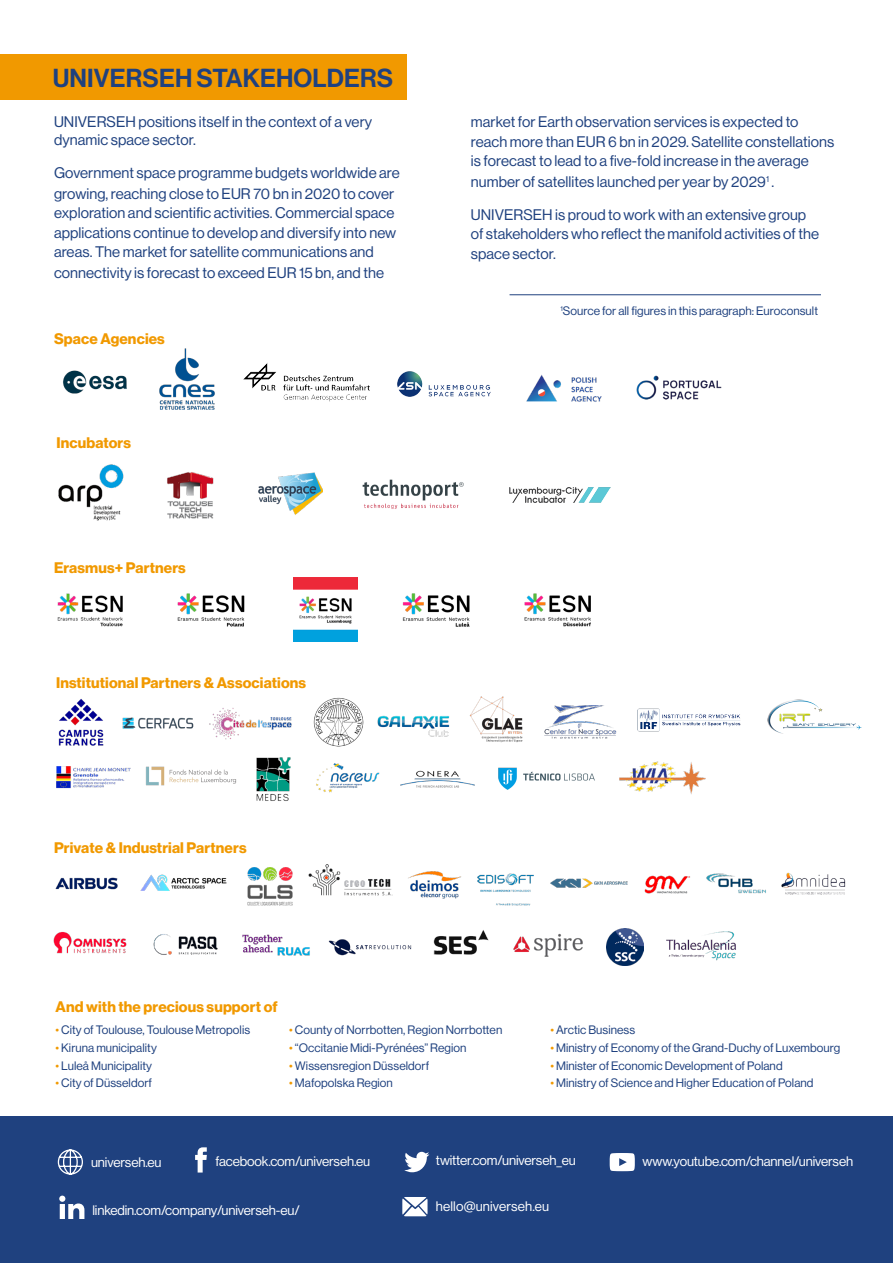
<style>
.page{position:relative;width:893px;height:1263px;background:#fff}
.page>*{position:absolute;margin:0;border:0;box-sizing:border-box;transform-origin:0 0}
.t1{font:25.5px "N Haas Grotesk DS Pro 65 Md";letter-spacing:.005em;color:#1f417f}
.t2{font:15px/19.5px "N Haas Grotesk DS Pro 55 Rg";letter-spacing:.005em;color:#1f417f}
.t3{font:15px "N Haas Grotesk DS Pro 75 Bd";letter-spacing:.01em;color:#f19900}
.t4{font:13.5px "N Haas Grotesk DS Pro 55 Rg";letter-spacing:-.01em;color:#fff}
.t5{font:13.5px "N Haas Grotesk DS Pro 55 Rg";letter-spacing:-.01em;color:#fffefa}
.t6{font:13.5px "N Haas Grotesk DS Pro 55 Rg";letter-spacing:.01em;color:#fff}
.t7{font:12px "N Haas Grotesk DS Pro 55 Rg";letter-spacing:.005em;color:#1f417f}
.s1{color:#f19900}
</style>
<div class="page">
<div style="left:0;top:1117px;width:893px;height:146px;background:#1f417f"></div>
<div style="left:0;top:54px;width:407px;height:45px;background:#f19900"></div>
<svg style="left:58px;top:1149px;width:25px;height:26px"></svg>
<svg style="left:195px;top:1147px;width:12px;height:25px"></svg>
<svg style="left:404px;top:1152px;width:25px;height:20px"></svg>
<svg style="left:59px;top:1195px;width:25px;height:23px"></svg>
<svg style="left:610px;top:1153px;width:25px;height:18px"></svg>
<svg style="left:402px;top:1197px;width:26px;height:19px"></svg>
<img style="left:63px;top:370px;width:64px;height:24px">
<img style="left:159px;top:348px;width:56px;height:62px">
<img style="left:243px;top:363px;width:127px;height:39px">
<img style="left:397px;top:371px;width:94px;height:26px">
<img style="left:526px;top:374px;width:76px;height:28px">
<img style="left:636px;top:375px;width:86px;height:25px">
<img style="left:57px;top:593px;width:66px;height:34px">
<img style="left:177px;top:593px;width:68px;height:34px">
<img style="left:294px;top:577px;width:63px;height:64px">
<img style="left:402px;top:593px;width:68px;height:34px">
<img style="left:524px;top:593px;width:67px;height:34px">
<img style="left:58px;top:699px;width:46px;height:39px">
<img style="left:122px;top:717px;width:71px;height:12px">
<img style="left:212px;top:708px;width:80px;height:22px">
<img style="left:313px;top:697px;width:51px;height:47px">
<img style="left:377px;top:715px;width:73px;height:22px">
<img style="left:469px;top:696px;width:54px;height:46px">
<img style="left:553px;top:705px;width:63px;height:34px">
<img style="left:637px;top:708px;width:104px;height:23px">
<img style="left:767px;top:699px;width:95px;height:35px">
<img style="left:56px;top:738px;width:75px;height:51px">
<img style="left:136px;top:720px;width:111px;height:66px">
<img style="left:256px;top:757px;width:35px;height:44px">
<img style="left:316px;top:744px;width:64px;height:49px">
<img style="left:400px;top:740px;width:77px;height:48px">
<img style="left:491px;top:724px;width:111px;height:66px">
<img style="left:615px;top:731px;width:91px;height:63px">
<img style="left:55px;top:877px;width:63px;height:13px">
<img style="left:140px;top:874px;width:86px;height:17px">
<img style="left:247px;top:867px;width:46px;height:38px">
<img style="left:308px;top:864px;width:85px;height:32px">
<img style="left:408px;top:871px;width:53px;height:28px">
<img style="left:477px;top:873px;width:57px;height:33px">
<img style="left:550px;top:878px;width:78px;height:10px">
<img style="left:644px;top:875px;width:46px;height:19px">
<img style="left:706px;top:873px;width:60px;height:21px">
<img style="left:781px;top:872px;width:65px;height:23px">
<img style="left:53px;top:932px;width:74px;height:22px">
<img style="left:153px;top:934px;width:65px;height:21px">
<img style="left:242px;top:905px;width:68px;height:51px">
<img style="left:328px;top:939px;width:84px;height:17px">
<img style="left:433px;top:930px;width:56px;height:25px">
<img style="left:513px;top:933px;width:70px;height:24px">
<img style="left:606px;top:928px;width:37px;height:37px">
<img style="left:666px;top:931px;width:70px;height:30px">
<hr style="left:510px;top:294px;width:311px;height:1px;background:#1f417f">
<img style="left:362px;top:479px;width:102px;height:30px">
<img style="left:58px;top:464px;width:66px;height:57px">
<img style="left:258px;top:472px;width:64px;height:43px">
<img style="left:167px;top:472px;width:47px;height:47px">
<img style="left:509px;top:487px;width:102px;height:16px">
<p class="t1" style="left:53px;top:64px;width:342px">UNIVERSEH STAKEHOLDERS</p>
<p class="t2" style="left:54px;top:113px;width:320px;line-height:18px">UNIVERSEH positions itself in the context of a very dynamic space sector.</p>
<p class="t2" style="left:54px;top:162px;width:347px;line-height:21px">Government space programme budgets worldwide are growing, reaching close to EUR 70 bn in 2020 to cover</p>
<p class="t2" style="left:54px;top:203px;width:344px">exploration and scientific activities. Commercial space applications continue to develop and diversify into new areas. The market for satellite communications and</p>
<p class="t2" style="left:54px;top:263px;width:332px">connectivity is forecast to exceed EUR 15 bn, and the</p>
<p class="t3" style="left:54px;top:330px;width:112px">Space Agencies</p>
<p class="t3" style="left:56px;top:434px;width:76px">Incubators</p>
<p class="t3" style="left:54px;top:559px;width:133px">Erasmus+ Partners</p>
<p class="t3" style="left:56px;top:674px;width:252px">Institutional Partners &amp; Associations</p>
<p class="t3" style="left:54px;top:839px;width:194px">Private &amp; Industrial Partners</p>
<p class="t2" style="left:471px;top:112px;width:365px">market for Earth observation services is expected to reach more than EUR 6 bn in 2029. Satellite constellations is forecast to lead to a five-fold increase in the average</p>
<p class="t2" style="left:471px;top:172px;width:305px">number of satellites launched per year by 2029<sup>1</sup> .</p>
<p class="t2" style="left:471px;top:205px;width:350px">UNIVERSEH is proud to work with an extensive group of stakeholders who reflect the manifold activities of the space sector.</p>
<p class="t7" style="left:560px;top:304px;width:259px"><sup>1</sup>Source for all figures in this paragraph: Euroconsult</p>
<p class="t3" style="left:56px;top:998px;width:224px">And with the precious support of</p>
<p class="t7" style="left:56px;top:1023px;width:196px"><span class="s1">•</span> City of Toulouse, Toulouse Metropolis</p>
<p class="t7" style="left:56px;top:1041px;width:103px"><span class="s1">•</span> Kiruna municipality</p>
<p class="t7" style="left:56px;top:1059px;width:98px"><span class="s1">•</span> Luleå Municipality</p>
<p class="t7" style="left:56px;top:1076px;width:98px"><span class="s1">•</span> City of Düsseldorf</p>
<p class="t7" style="left:289px;top:1023px;width:215px"><span class="s1">•</span> County of Norrbotten, Region Norrbotten</p>
<p class="t7" style="left:289px;top:1041px;width:179px"><span class="s1">•</span> “Occitanie Midi-Pyrénées” Region</p>
<p class="t7" style="left:289px;top:1059px;width:142px"><span class="s1">•</span> Wissensregion Düsseldorf</p>
<p class="t7" style="left:289px;top:1076px;width:105px"><span class="s1">•</span> Mafopolska Region</p>
<p class="t7" style="left:550px;top:1023px;width:86px"><span class="s1">•</span> Arctic Business</p>
<p class="t7" style="left:550px;top:1041px;width:291px"><span class="s1">•</span> Ministry of Economy of the Grand-Duchy of Luxembourg</p>
<p class="t7" style="left:550px;top:1059px;width:234px"><span class="s1">•</span> Minister of Economic Development of Poland</p>
<p class="t7" style="left:550px;top:1076px;width:265px"><span class="s1">•</span> Ministry of Science and Higher Education of Poland</p>
<p class="t4" style="left:91px;top:1154px;width:72px">universeh.eu</p>
<p class="t5" style="left:216px;top:1154px;width:156px">facebook.com/universeh.eu</p>
<p class="t4" style="left:436px;top:1153px;width:142px">twitter.com/universeh_eu</p>
<p class="t4" style="left:92px;top:1203px;width:209px">linkedin.com/company/universeh-eu/</p>
<p class="t6" style="left:436px;top:1198px;width:115px">hello@universeh.eu</p>
<p class="t4" style="left:642px;top:1154px;width:212px">www.youtube.com/channel/universeh</p>
</div>
